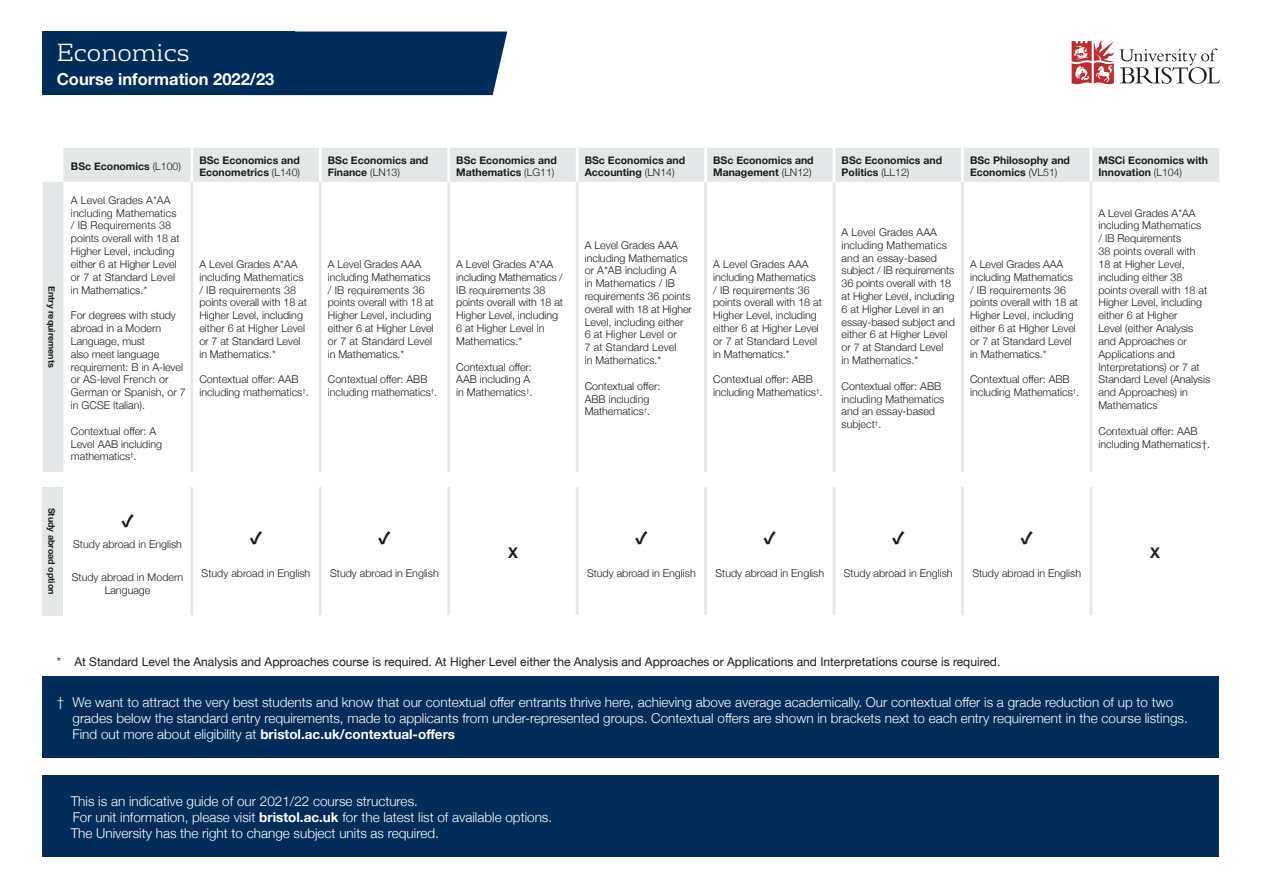
<style>
.page{position:relative;width:1263px;height:893px;background:#fff}
.page>*{position:absolute;margin:0;border:0;box-sizing:border-box;transform-origin:0 0}
.t1{font:300 24px "FS Rufus";color:#fff}
.t2{font:900 18.75px "Source Sans Pro";color:#1d1d1b}
.t3{font:700 16.5px "Helvetica Neue";color:#fff}
.t4{font:700 14.7px "Helvetica Neue";color:#1d1d1b}
.t5{font:300 13.5px/16.2px "Helvetica Neue";color:#fff}
.t6{font:12px "Helvetica Neue";color:#1d1d1b}
.t7{font:300 10.65px/12.9px "Helvetica Neue";color:#1d1d1b}
.t8{font:700 10.5px/12.6px "Helvetica Neue";color:#1d1d1b}
.t9{font:700 9px "Helvetica Neue";color:#1d1d1b}
.s1{font-weight:300}
.s2{font-weight:700}
</style>
<div class="page">
<div style="left:43px;top:677px;width:1176px;height:81px;background:#002d5a"></div>
<div style="left:43px;top:775px;width:1176px;height:81px;background:#002d5a"></div>
<div style="left:295px;top:32px;width:212px;height:63px;background:#002d5a"></div>
<div style="left:43px;top:32px;width:252px;height:63px;background:#002d5a"></div>
<svg style="left:43px;top:148px;width:1176px;height:324px"></svg>
<div style="left:43px;top:487px;width:20px;height:128px;background:#e4e7e7"></div>
<hr style="left:190px;top:182px;width:3px;height:290px;background:#e4e7e7">
<hr style="left:319px;top:182px;width:3px;height:290px;background:#e4e7e7">
<hr style="left:447px;top:182px;width:3px;height:290px;background:#e4e7e7">
<hr style="left:704px;top:182px;width:3px;height:290px;background:#e4e7e7">
<hr style="left:833px;top:182px;width:2px;height:290px;background:#e4e7e7">
<hr style="left:961px;top:182px;width:3px;height:290px;background:#e4e7e7">
<hr style="left:190px;top:487px;width:3px;height:128px;background:#e4e7e7">
<hr style="left:319px;top:487px;width:3px;height:128px;background:#e4e7e7">
<hr style="left:447px;top:487px;width:3px;height:128px;background:#e4e7e7">
<hr style="left:704px;top:487px;width:3px;height:128px;background:#e4e7e7">
<hr style="left:833px;top:487px;width:2px;height:128px;background:#e4e7e7">
<hr style="left:961px;top:487px;width:3px;height:128px;background:#e4e7e7">
<hr style="left:190px;top:148px;width:3px;height:34px;background:#fff">
<hr style="left:319px;top:148px;width:3px;height:34px;background:#fff">
<hr style="left:447px;top:148px;width:3px;height:34px;background:#fff">
<hr style="left:704px;top:148px;width:3px;height:34px;background:#fff">
<hr style="left:833px;top:148px;width:2px;height:34px;background:#fff">
<hr style="left:961px;top:148px;width:3px;height:34px;background:#fff">
<hr style="left:576px;top:148px;width:2px;height:34px;background:#fff">
<hr style="left:576px;top:182px;width:2px;height:290px;background:#e4e7e7">
<hr style="left:576px;top:487px;width:2px;height:128px;background:#e4e7e7">
<hr style="left:1089px;top:148px;width:3px;height:34px;background:#fff">
<hr style="left:1089px;top:182px;width:3px;height:290px;background:#e4e7e7">
<hr style="left:1089px;top:487px;width:3px;height:128px;background:#e4e7e7">
<svg style="left:1120px;top:49px;width:100px;height:35px"></svg>
<svg style="left:1072px;top:41px;width:42px;height:43px"></svg>
<p class="t1" style="left:57px;top:33px;width:134px">Economics</p>
<p class="t3" style="left:57px;top:67px;width:219px">Course information 2022/23</p>
<p class="t9" style="left:59px;top:286px;width:83px;rotate:90deg">Entry requirements</p>
<p class="t8" style="left:71px;top:160px;width:112px">BSc Economics <span class="s1">(L100)</span></p>
<p class="t8" style="left:199px;top:154px;width:102px">BSc Economics and<br>Econometrics <span class="s1">(L140)</span></p>
<p class="t8" style="left:328px;top:154px;width:102px">BSc Economics and<br>Finance <span class="s1">(LN13)</span></p>
<p class="t8" style="left:456px;top:154px;width:102px">BSc Economics and<br>Mathematics <span class="s1">(LG11)</span></p>
<p class="t8" style="left:585px;top:154px;width:102px">BSc Economics and<br>Accounting <span class="s1">(LN14)</span></p>
<p class="t8" style="left:713px;top:154px;width:102px">BSc Economics and<br>Management <span class="s1">(LN12)</span></p>
<p class="t8" style="left:842px;top:154px;width:102px">BSc Economics and<br>Politics <span class="s1">(LL12)</span></p>
<p class="t8" style="left:970px;top:154px;width:101px">BSc Philosophy and<br>Economics <span class="s1">(VL51)</span></p>
<p class="t8" style="left:1098px;top:154px;width:111px">MSCi Economics with<br>Innovation <span class="s1">(L104)</span></p>
<p class="t7" style="left:71px;top:193px;width:110px">A Level Grades A*AA including Mathematics / IB Requirements 38 points overall with 18 at<br>Higher Level, including either 6 at Higher Level or 7 at Standard Level in Mathematics.*</p>
<p class="t7" style="left:71px;top:308px;width:116px">For degrees with study abroad in a Modern<br>Language, must<br>also meet language requirement: B in A-level or AS-level French or<br>German or Spanish, or 7 in GCSE Italian).</p>
<p class="t7" style="left:71px;top:424px;width:93px">Contextual offer: A<br>Level AAB including mathematics<sup>†</sup>.</p>
<p class="t7" style="left:199px;top:257px;width:109px">A Level Grades A*AA including Mathematics / IB requirements 38 points overall with 18 at<br>Higher Level, including either 6 at Higher Level or 7 at Standard Level in Mathematics.*</p>
<p class="t7" style="left:199px;top:372px;width:111px">Contextual offer: AAB including mathematics<sup>†</sup>.</p>
<p class="t7" style="left:328px;top:257px;width:107px">A Level Grades AAA including Mathematics / IB requirements 36 points overall with 18 at<br>Higher Level, including either 6 at Higher Level or 7 at Standard Level in Mathematics.*</p>
<p class="t7" style="left:328px;top:372px;width:111px">Contextual offer: ABB including mathematics<sup>†</sup>.</p>
<p class="t7" style="left:456px;top:257px;width:108px">A Level Grades A*AA including Mathematics /</p>
<p class="t7" style="left:456px;top:283px;width:108px">IB requirements 38 points overall with 18 at<br>Higher Level, including<br>6 at Higher Level in<br>Mathematics.*</p>
<p class="t7" style="left:456px;top:360px;width:78px">Contextual offer:<br>AAB including A in Mathematics<sup>†</sup>.</p>
<p class="t7" style="left:585px;top:238px;width:109px">A Level Grades AAA including Mathematics or A*AB including A<br>in Mathematics / IB requirements 36 points overall with 18 at Higher<br>Level, including either<br>6 at Higher Level or<br>7 at Standard Level<br>in Mathematics.*</p>
<p class="t7" style="left:585px;top:379px;width:77px">Contextual offer:<br>ABB including<br>Mathematics<sup>†</sup>.</p>
<p class="t7" style="left:713px;top:257px;width:110px">A Level Grades AAA including Mathematics / IB requirements 36 points overall with 18 at<br>Higher Level, including either 6 at Higher Level or 7 at Standard Level in Mathematics.*</p>
<p class="t7" style="left:713px;top:372px;width:111px">Contextual offer: ABB including Mathematics<sup>†</sup>.</p>
<p class="t7" style="left:842px;top:225px;width:115px">A Level Grades AAA including Mathematics and an essay-based subject / IB requirements<br>36 points overall with 18 at Higher Level, including<br>6 at Higher Level in an essay-based subject and either 6 at Higher Level or 7 at Standard Level<br>in Mathematics.*</p>
<p class="t7" style="left:842px;top:379px;width:104px">Contextual offer: ABB including Mathematics and an essay-based subject<sup>†</sup>.</p>
<p class="t7" style="left:970px;top:257px;width:109px">A Level Grades AAA including Mathematics / IB requirements 36 points overall with 18 at<br>Higher Level, including either 6 at Higher Level or 7 at Standard Level in Mathematics.*</p>
<p class="t7" style="left:970px;top:372px;width:111px">Contextual offer: ABB including Mathematics<sup>†</sup>.</p>
<p class="t7" style="left:1098px;top:206px;width:113px">A Level Grades A*AA including Mathematics<br>/ IB Requirements<br>38 points overall with<br>18 at Higher Level, including either 38 points overall with 18 at<br>Higher Level, including either 6 at Higher<br>Level (either Analysis and Approaches or<br>Applications and<br>Interpretations) or 7 at<br>Standard Level (Analysis and Approaches) in<br>Mathematics</p>
<p class="t7" style="left:1098px;top:424px;width:113px">Contextual offer: AAB including Mathematics†.</p>
<p class="t9" style="left:59px;top:508px;width:89px;rotate:90deg">Study abroad option</p>
<p class="t2" style="left:121px;top:508px;width:14px">✓</p>
<p class="t7" style="left:73px;top:537px;width:110px">Study abroad in English</p>
<p class="t7" style="left:72px;top:570px;width:113px;text-align:center">Study abroad in Modern<br>Language</p>
<p class="t2" style="left:250px;top:525px;width:14px">✓</p>
<p class="t7" style="left:202px;top:566px;width:110px">Study abroad in English</p>
<p class="t2" style="left:378px;top:525px;width:14px">✓</p>
<p class="t7" style="left:330px;top:566px;width:110px">Study abroad in English</p>
<p class="t4" style="left:508px;top:541px;width:11px">X</p>
<p class="t2" style="left:635px;top:525px;width:14px">✓</p>
<p class="t7" style="left:587px;top:566px;width:110px">Study abroad in English</p>
<p class="t2" style="left:764px;top:525px;width:14px">✓</p>
<p class="t7" style="left:715px;top:566px;width:110px">Study abroad in English</p>
<p class="t2" style="left:892px;top:525px;width:14px">✓</p>
<p class="t7" style="left:844px;top:566px;width:110px">Study abroad in English</p>
<p class="t2" style="left:1020px;top:525px;width:14px">✓</p>
<p class="t7" style="left:972px;top:566px;width:110px">Study abroad in English</p>
<p class="t6" style="left:57px;top:653px;width:945px">* At Standard Level the Analysis and Approaches course is required. At Higher Level either the Analysis and Approaches or Applications and Interpretations course is required.</p>
<p class="t4" style="left:1150px;top:541px;width:11px">X</p>
<p class="t5" style="left:73px;top:693px;width:1117px;text-indent:-16px">† We want to attract the very best students and know that our contextual offer entrants thrive here, achieving above average academically. Our contextual offer is a grade reduction of up to two grades below the standard entry requirements, made to applicants from under-represented groups. Contextual offers are shown in brackets next to each entry requirement in the course listings.<br>Find out more about eligibility at <span class="s2">bristol.ac.uk/contextual-offers</span></p>
<p class="t5" style="left:71px;top:792px;width:483px">This is an indicative guide of our 2021/22 course structures.<br>For unit information, please visit <span class="s2">bristol.ac.uk</span> for the latest list of available options.<br>The University has the right to change subject units as required.</p>
</div>
